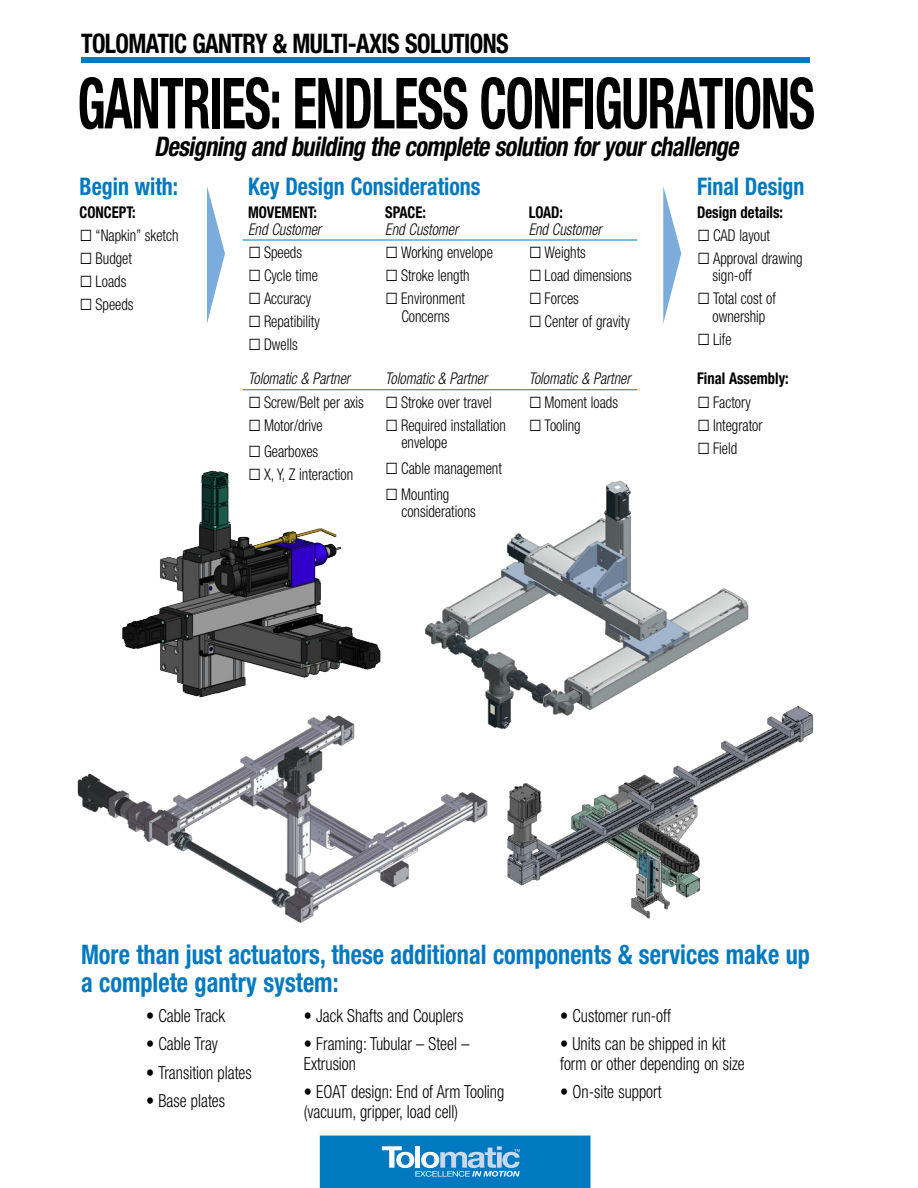
<style>
.page{position:relative;width:918px;height:1188px;background:#fff}
.page>*{position:absolute;margin:0;border:0;box-sizing:border-box;transform-origin:0 0}
.t1{font:700 condensed 70.65px "Helvetica Neue LT Std";letter-spacing:-.025em;color:#000;scale:.72 1}
.t2{font:700 condensed 27px/28.5px "Helvetica Neue LT Std";color:#0079c1;scale:.9 1}
.t3{font:italic 700 condensed 27px "Helvetica Neue LT Std";color:#000;scale:.9 1}
.t4{font:700 condensed 27px "Helvetica Neue LT Std";letter-spacing:-.025em;color:#000;scale:.9 1}
.t5{font:700 condensed 24.3px "Helvetica Neue LT Std";color:#0079c1;scale:.9 1}
.t6{font:300 condensed 18px/19.5px "Helvetica Neue LT Std";color:#000;scale:.9 1}
.t7{font:300 condensed 16.2px/17.5px "Helvetica Neue LT Std";color:#000;scale:.9 1}
.t8{font:italic 300 condensed 16.2px/33.9px "Helvetica Neue LT Std";color:#000;scale:.9 1}
.t9{font:700 condensed 16.2px "Helvetica Neue LT Std";color:#000;scale:.9 1}
.s1{font-family:"Arial";font-weight:400;font-stretch:normal;font-size:24.3px}
.s2{font-family:"Arial";font-weight:400;font-style:normal;font-stretch:normal;font-size:24.3px}
.s3{font-style:normal}
</style>
<div class="page">
<div style="left:81px;top:57px;width:729px;height:6px;background:#0079c1"></div>
<svg style="left:319px;top:1136px;width:272px;height:52px;background:#1c87c7"></svg>
<hr style="left:243px;top:240px;width:137px;height:1px;background:#0079c1">
<hr style="left:380px;top:240px;width:143px;height:1px;background:#0079c1">
<hr style="left:523px;top:240px;width:114px;height:1px;background:#0079c1">
<hr style="left:243px;top:389px;width:137px;height:1px;background:#0079c1">
<hr style="left:380px;top:389px;width:143px;height:1px;background:#0079c1">
<hr style="left:523px;top:389px;width:114px;height:1px;background:#0079c1">
<img style="left:122px;top:470px;width:259px;height:228px">
<img style="left:511px;top:705px;width:302px;height:214px">
<img style="left:424px;top:480px;width:329px;height:256px">
<img style="left:77px;top:699px;width:434px;height:224px">
<svg style="left:207px;top:186px;width:18px;height:137px"></svg>
<svg style="left:663px;top:186px;width:18px;height:137px"></svg>
<h2 class="t4" style="left:81px;top:27px;width:477px">TOLOMATIC GANTRY &amp; MULTI-AXIS SOLUTIONS</h2>
<h1 class="t1" style="left:77px;top:61px;width:1026px">GANTRIES: ENDLESS CONFIGURATIONS</h1>
<h2 class="t3" style="left:154px;top:130px;width:657px">Designingandbuildingthecompletesolutionforyourchallenge</h2>
<h3 class="t5" style="left:80px;top:172px;width:111px">Begin with:</h3>
<p class="t9" style="left:80px;top:202px;width:64px">CONCEPT:</p>
<p class="t7" style="left:80px;top:226px;width:111px"><span class="s1">□</span> “Napkin” sketch</p>
<p class="t7" style="left:80px;top:249px;width:60px"><span class="s1">□</span> Budget</p>
<p class="t7" style="left:80px;top:272px;width:53px"><span class="s1">□</span> Loads</p>
<p class="t7" style="left:80px;top:295px;width:61px"><span class="s1">□</span> Speeds</p>
<h3 class="t5" style="left:248px;top:172px;width:260px">Key Design Considerations</h3>
<p class="t9" style="left:248px;top:202px;width:78px">MOVEMENT:</p>
<p class="t9" style="left:385px;top:202px;width:47px">SPACE:</p>
<p class="t9" style="left:529px;top:202px;width:40px">LOAD:</p>
<p class="t8" style="left:248px;top:212px;width:83px">End Customer</p>
<p class="t8" style="left:385px;top:212px;width:83px">End Customer</p>
<p class="t8" style="left:529px;top:212px;width:83px">End Customer</p>
<p class="t7" style="left:248px;top:243px;width:61px"><span class="s1">□</span> Speeds</p>
<p class="t7" style="left:385px;top:243px;width:121px"><span class="s1">□</span> Working envelope</p>
<p class="t7" style="left:529px;top:243px;width:65px"><span class="s1">□</span> Weights</p>
<p class="t7" style="left:248px;top:267px;width:79px"><span class="s1">□</span> Cycle time</p>
<p class="t7" style="left:385px;top:267px;width:95px"><span class="s1">□</span> Stroke length</p>
<p class="t7" style="left:529px;top:267px;width:116px"><span class="s1">□</span> Load dimensions</p>
<p class="t7" style="left:248px;top:290px;width:72px"><span class="s1">□</span> Accuracy</p>
<p class="t7" style="left:385px;top:290px;width:90px;text-align:center"><span class="s1">□</span> Environment<br>Concerns</p>
<p class="t7" style="left:529px;top:290px;width:57px"><span class="s1">□</span> Forces</p>
<h3 class="t5" style="left:697px;top:172px;width:121px">Final Design</h3>
<p class="t9" style="left:697px;top:202px;width:97px">Design details:</p>
<p class="t7" style="left:697px;top:226px;width:83px"><span class="s1">□</span> CAD layout</p>
<p class="t7" style="left:713px;top:249px;width:102px;text-indent:-15px"><span class="s1">□</span> Approval drawing sign-off</p>
<p class="t7" style="left:697px;top:290px;width:89px;text-align:center"><span class="s1">□</span> Total cost of ownership</p>
<p class="t7" style="left:697px;top:330px;width:40px"><span class="s1">□</span> Life</p>
<p class="t9" style="left:697px;top:369px;width:103px">Final Assembly:</p>
<p class="t7" style="left:697px;top:393px;width:61px"><span class="s1">□</span> Factory</p>
<p class="t7" style="left:697px;top:416px;width:74px"><span class="s1">□</span> Integrator</p>
<p class="t7" style="left:697px;top:439px;width:46px"><span class="s1">□</span> Field</p>
<p class="t7" style="left:248px;top:313px;width:81px"><span class="s1">□</span> Repatibility</p>
<p class="t7" style="left:529px;top:313px;width:114px"><span class="s1">□</span> Center of gravity</p>
<p class="t8" style="left:248px;top:328px;width:115px"><span class="s2">□</span> <span class="s3">Dwells<br></span>Tolomatic &amp; Partner</p>
<p class="t8" style="left:385px;top:362px;width:115px">Tolomatic &amp; Partner</p>
<p class="t8" style="left:529px;top:362px;width:115px">Tolomatic &amp; Partner</p>
<p class="t7" style="left:248px;top:393px;width:272px"><span class="s1">□</span> Screw/Belt per axis <span class="s1">□</span> Stroke over travel</p>
<p class="t7" style="left:529px;top:393px;width:101px"><span class="s1">□</span> Moment loads</p>
<p class="t7" style="left:248px;top:416px;width:85px"><span class="s1">□</span> Motor/drive</p>
<p class="t7" style="left:248px;top:442px;width:80px"><span class="s1">□</span> Gearboxes</p>
<p class="t7" style="left:401px;top:416px;width:118px;text-indent:-16px"><span class="s1">□</span> Required installation envelope</p>
<p class="t7" style="left:385px;top:460px;width:131px"><span class="s1">□</span> Cable management</p>
<p class="t7" style="left:401px;top:485px;width:84px;text-indent:-16px"><span class="s1">□</span> Mounting considerations</p>
<p class="t7" style="left:529px;top:416px;width:59px"><span class="s1">□</span> Tooling</p>
<p class="t7" style="left:248px;top:465px;width:118px"><span class="s1">□</span> X, Y, Z interaction</p>
<h2 class="t2" style="left:81px;top:939px;width:812px">More than just actuators, these additional components &amp; services make up a complete gantry system:</h2>
<p class="t6" style="left:146px;top:1005px;width:89px">• Cable Track</p>
<p class="t6" style="left:146px;top:1034px;width:81px">• Cable Tray</p>
<p class="t6" style="left:146px;top:1062px;width:119px">• Transition plates</p>
<p class="t6" style="left:146px;top:1091px;width:89px">• Base plates</p>
<p class="t6" style="left:560px;top:1005px;width:125px">• Customer run-off</p>
<p class="t6" style="left:560px;top:1034px;width:207px">• Units can be shipped in kit form or other depending on size</p>
<p class="t6" style="left:560px;top:1082px;width:114px">• On-site support</p>
<p class="t6" style="left:304px;top:1005px;width:179px">• Jack Shafts and Couplers</p>
<p class="t6" style="left:304px;top:1034px;width:185px">• Framing: Tubular – Steel –<br>Extrusion</p>
<p class="t6" style="left:304px;top:1082px;width:224px">• EOAT design: End of Arm Tooling (vacuum, gripper, load cell)</p>
</div>
